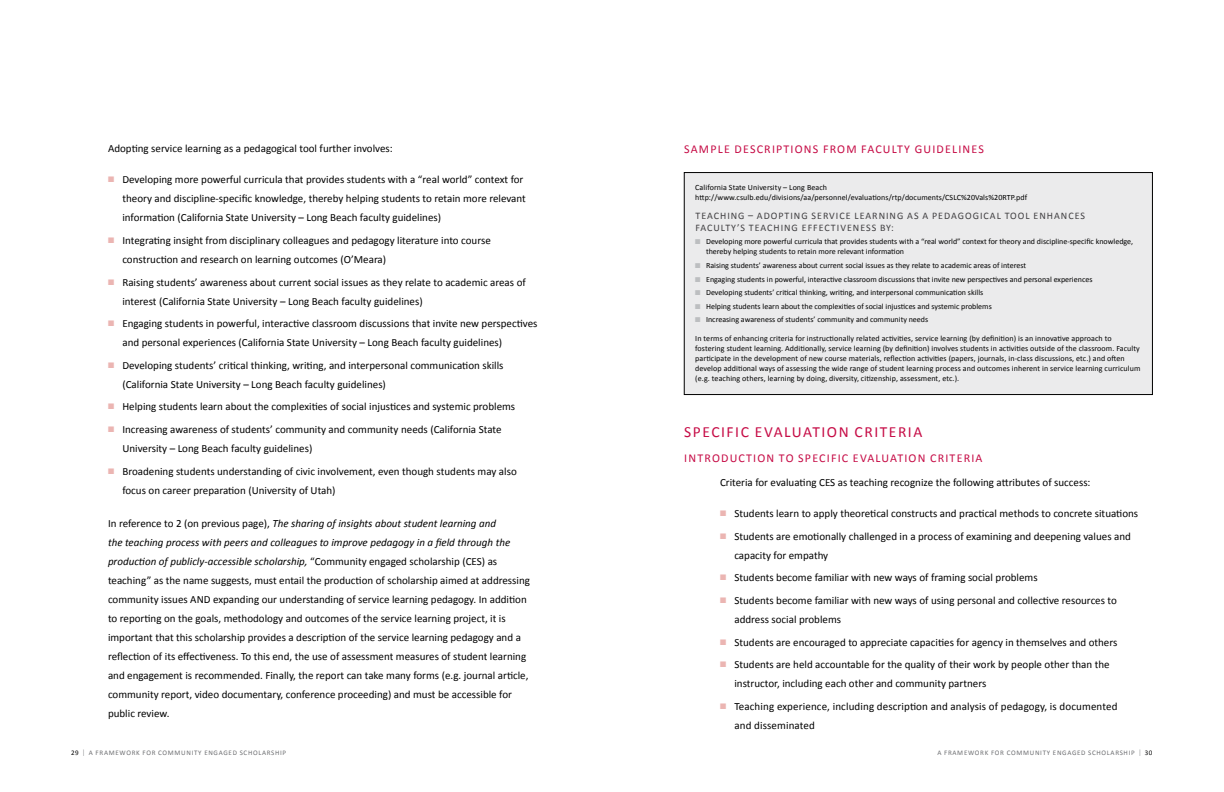
<style>
.page{position:relative;width:1224px;height:792px;background:#fff}
.page>*{position:absolute;margin:0;border:0;box-sizing:border-box;transform-origin:0 0}
.t1{font:15.5px "Calibri";letter-spacing:.1em;color:#c60c46}
.t2{font:12px "Calibri";letter-spacing:.1em;color:#c60c46}
.t3{font:11px/19px "Calibri";color:#000}
.t4{font:10px "Calibri";color:#414042}
.t5{font:8px/10px "Calibri";color:#000}
.t6{font:7px "Calibri";letter-spacing:.1em;color:#6d6e71}
.s1{color:#ebb5b2}
.s2{font-style:italic}
.s3{color:#bcbec0}
.s4{color:#000}
.s5{font-size:10.5px}
</style>
<div class="page">
<div style="left:684px;top:173px;width:468px;height:222px;background:#ebebec"></div>
<div style="left:684px;top:172px;width:469px;height:223px;border:1px solid #000"></div>
<p class="t3" style="left:108px;top:139px;width:286px">Adopting service learning as a pedagogical tool further involves:</p>
<p class="t3" style="left:122px;top:170px;width:405px;text-indent:-14px"><span class="s1">■</span> Developing more powerful curricula that provides students with a “real world” context for theory and discipline-specific knowledge, thereby helping students to retain more relevant information (California State University – Long Beach faculty guidelines)</p>
<p class="t3" style="left:122px;top:231px;width:370px;text-indent:-14px"><span class="s1">■</span> Integrating insight from disciplinary colleagues and pedagogy literature into course construction and research on learning outcomes (O’Meara)</p>
<p class="t3" style="left:122px;top:273px;width:405px;text-indent:-14px"><span class="s1">■</span> Raising students’ awareness about current social issues as they relate to academic areas of interest (California State University – Long Beach faculty guidelines)</p>
<p class="t3" style="left:122px;top:314px;width:417px;text-indent:-14px"><span class="s1">■</span> Engaging students in powerful, interactive classroom discussions that invite new perspectives and personal experiences (California State University – Long Beach faculty guidelines)</p>
<p class="t3" style="left:122px;top:356px;width:383px;text-indent:-14px"><span class="s1">■</span> Developing students’ critical thinking, writing, and interpersonal communication skills (California State University – Long Beach faculty guidelines)</p>
<p class="t3" style="left:108px;top:397px;width:409px"><span class="s1">■</span> Helping students learn about the complexities of social injustices and systemic problems</p>
<p class="t3" style="left:122px;top:420px;width:381px;text-indent:-14px"><span class="s1">■</span> Increasing awareness of students’ community and community needs (California State<br>University – Long Beach faculty guidelines)</p>
<p class="t3" style="left:122px;top:462px;width:396px;text-indent:-14px"><span class="s1">■</span> Broadening students understanding of civic involvement, even though students may also focus on career preparation (University of Utah)</p>
<p class="t3" style="left:108px;top:514px;width:424px">In reference to 2 (on previous page), <span class="s2">The sharing of insights about student learning and<br>the teaching process with peers and colleagues to improve pedagogy in a field through the production of publicly-accessible scholarship,</span> “Community engaged scholarship (CES) as teaching” as the name suggests, must entail the production of scholarship aimed at addressing community issues AND expanding our understanding of service learning pedagogy. In addition to reporting on the goals, methodology and outcomes of the service learning project, it is important that this scholarship provides a description of the service learning pedagogy and a reflection of its effectiveness. To this end, the use of assessment measures of student learning and engagement is recommended. Finally, the report can take many forms (e.g. journal article, community report, video documentary, conference proceeding) and must be accessible for public review.</p>
<p class="t2" style="left:684px;top:141px;width:301px">Sample Descriptions From Faculty Guidelines</p>
<p class="t5" style="left:695px;top:182px;width:333px">California State University – Long Beach http://www.csulb.edu/divisions/aa/personnel/evaluations/rtp/documents/CSLC%20Vals%20RTP.pdf</p>
<p class="t4" style="left:695px;top:209px;width:13px">Teaching</p>
<p class="t4" style="left:748px;top:209px;width:23px">– Adopting</p>
<p class="t4" style="left:812px;top:209px;width:7px">service</p>
<p class="t4" style="left:855px;top:209px;width:7px">learning</p>
<p class="t4" style="left:907px;top:209px;width:33px">as apedagogical</p>
<p class="t4" style="left:1005px;top:209px;width:8px">tool</p>
<p class="t4" style="left:1034px;top:209px;width:8px">enhances</p>
<p class="t4" style="left:696px;top:221px;width:7px">faculty</p>
<p class="t4" style="left:737px;top:221px;width:19px">’s teaching</p>
<p class="t4" style="left:802px;top:221px;width:7px">effectiveness</p>
<p class="t4" style="left:880px;top:221px;width:15px">by :</p>
<p class="t5" style="left:706px;top:237px;width:429px;text-indent:-11px"><span class="s3">■</span> Developing more powerful curricula that provides students with a “real world” context for theory and discipline-specific knowledge, thereby helping students to retain more relevant information</p>
<p class="t5" style="left:695px;top:260px;width:332px"><span class="s3">■</span> Raising students’ awareness about current social issues as they relate to academic areas of interest</p>
<p class="t5" style="left:695px;top:274px;width:399px"><span class="s3">■</span> Engaging students in powerful, interactive classroom discussions that invite new perspectives and personal experiences</p>
<p class="t5" style="left:695px;top:288px;width:290px"><span class="s3">■</span> Developing students’ critical thinking, writing, and interpersonal communication skills</p>
<p class="t5" style="left:695px;top:301px;width:298px"><span class="s3">■</span> Helping students learn about the complexities of social injustices and systemic problems</p>
<p class="t5" style="left:695px;top:315px;width:234px"><span class="s3">■</span> Increasing awareness of students’ community and community needs</p>
<p class="t5" style="left:695px;top:334px;width:447px">In terms of enhancing criteria for instructionally related activities, service learning (by definition) is an innovative approach to fostering student learning. Additionally, service learning (by definition) involves students in activities outside of the classroom. Faculty participate in the development of new course materials, reflection activities (papers, journals, in-class discussions, etc.) and often develop additional ways of assessing the wide range of student learning process and outcomes inherent in service learning curriculum (e.g. teaching others, learning by doing, diversity, citizenship, assessment, etc.).</p>
<h1 class="t1" style="left:684px;top:422px;width:240px">Specific Evaluation Criteria</h1>
<p class="t2" style="left:684px;top:450px;width:300px">I ntroduction to Specific Evaluation Criteria</p>
<p class="t3" style="left:720px;top:473px;width:372px">Criteria for evaluating CES as teaching recognize the following attributes of success:</p>
<p class="t3" style="left:720px;top:504px;width:420px"><span class="s1">■</span> Students learn to apply theoretical constructs and practical methods to concrete situations</p>
<p class="t3" style="left:734px;top:527px;width:398px;text-indent:-14px"><span class="s1">■</span> Students are emotionally challenged in a process of examining and deepening values and capacity for empathy</p>
<p class="t3" style="left:720px;top:568px;width:319px"><span class="s1">■</span> Students become familiar with new ways of framing social problems</p>
<p class="t3" style="left:734px;top:591px;width:384px;text-indent:-14px"><span class="s1">■</span> Students become familiar with new ways of using personal and collective resources to address social problems</p>
<p class="t3" style="left:720px;top:633px;width:399px"><span class="s1">■</span> Students are encouraged to appreciate capacities for agency in themselves and others</p>
<p class="t3" style="left:734px;top:655px;width:377px;text-indent:-14px"><span class="s1">■</span> Students are held accountable for the quality of their work by people other than the instructor, including each other and community partners</p>
<p class="t3" style="left:734px;top:697px;width:385px;text-indent:-14px"><span class="s1">■</span> Teaching experience, including description and analysis of pedagogy, is documented and disseminated</p>
<p class="t6" style="left:71px;top:748px;width:216px"><span class="s4">29</span> <span class="s5">I</span> a framework for community engaged scholarship</p>
<p class="t6" style="left:937px;top:748px;width:216px">a framework for community engaged scholarship <span class="s5">I</span> <span class="s4">30</span></p>
</div>
